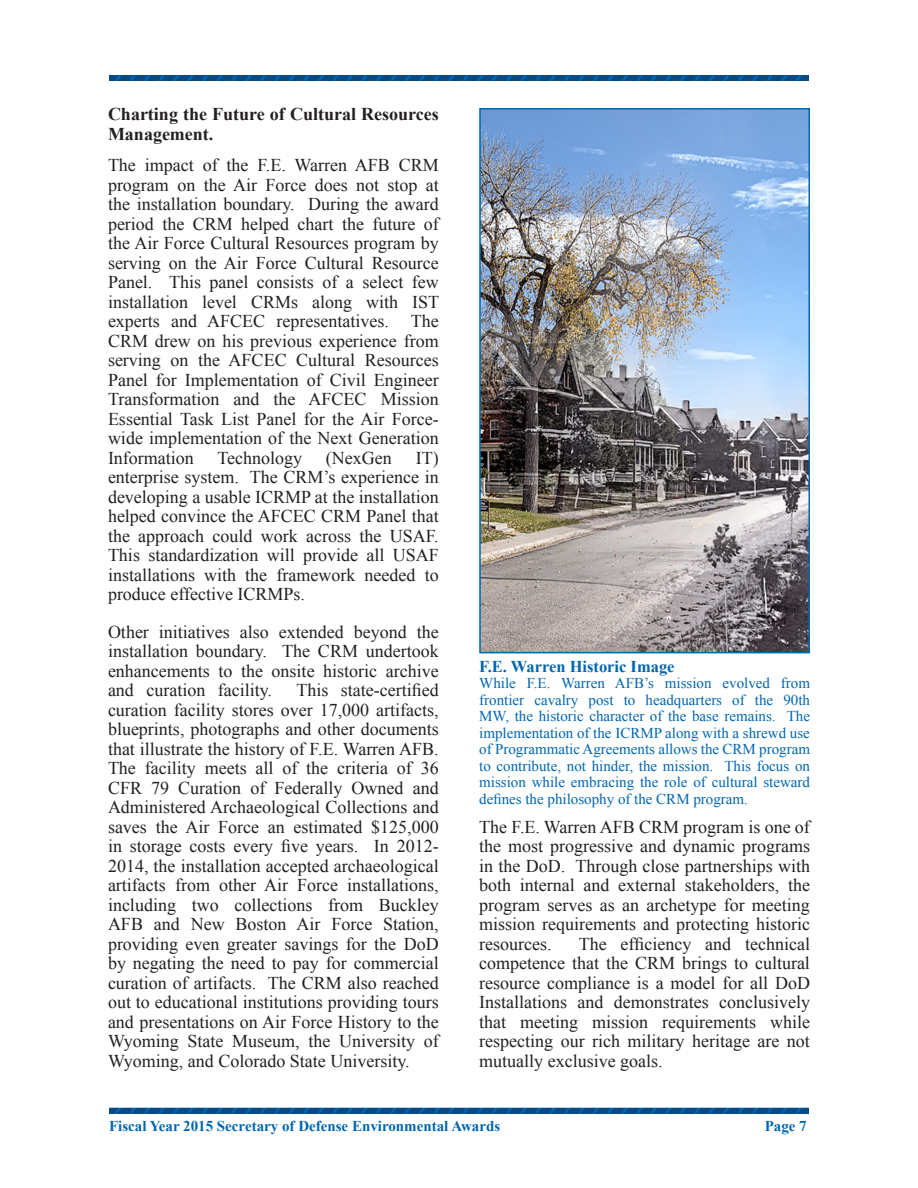
<style>
.page{position:relative;width:918px;height:1188px;background:#fff}
.page>*{position:absolute;margin:0;border:0;box-sizing:border-box;transform-origin:0 0}
.t1{font:18px/19.5px "Times New Roman";color:#231f20;text-align:justify}
.t2{font:700 18px/19.5px "Times New Roman";color:#231f20}
.t3{font:700 16.5px "Times New Roman";color:#0066b0}
.t4{font:15px/16.5px "Times New Roman";color:#0066b0;text-align:justify}
.t5{font:700 15px "Times New Roman";color:#0066b0}
</style>
<div class="page">
<svg style="left:109px;top:1108px;width:700px;height:5px;background:#06508b"></svg>
<svg style="left:109px;top:75px;width:700px;height:6px;background:#064f8a"></svg>
<img style="left:482px;top:111px;width:325px;height:539px">
<div style="left:479px;top:108px;width:331px;height:545px;border:2px solid #0066b0"></div>
<p class="t2" style="left:108px;top:104px;width:332px">Charting the Future of Cultural Resources<br>Management.</p>
<p class="t1" style="left:108px;top:155px;width:333px">The impact of the F.E. Warren AFB CRM program on the Air Force does not stop at the installation boundary. During the award period the CRM helped chart the future of the Air Force Cultural Resources program by serving on the Air Force Cultural Resource Panel. This panel consists of a select few installation level CRMs along with IST experts and AFCEC representatives. The CRM drew on his previous experience from serving on the AFCEC Cultural Resources Panel for Implementation of Civil Engineer Transformation and the AFCEC Mission Essential Task List Panel for the Air Force&shy;wide implementation of the Next Generation Information</p>
<p class="t1" style="left:108px;top:448px;width:332px;text-indent:308px">IT) enterprise system. The CRM’s experience in developing a usable ICRMP at the installation helped convince the AFCEC CRM Panel that the approach could work across the USAF.<br>This standardization will provide all USAF installations with the framework needed to produce effective ICRMPs.</p>
<p class="t1" style="left:108px;top:622px;width:332px">Other initiatives also extended beyond the installation boundary. The CRM undertook enhancements to the onsite historic archive and curation facility.</p>
<p class="t1" style="left:217px;top:448px;width:86px">Technology</p>
<p class="t1" style="left:326px;top:448px;width:67px">(NexGen</p>
<p class="t1" style="left:108px;top:680px;width:332px;text-indent:188px">This state-certified curation facility stores over 17,000 artifacts, blueprints, photographs and other documents that illustrate the history of F.E. Warren AFB.<br>The facility meets all of the criteria of 36<br>CFR 79 Curation of Federally Owned and Administered Archaeological Collections and saves the Air Force an estimated $125,000 in storage costs every five years. In 2012- 2014, the installation accepted archaeological artifacts from other Air Force installations, including two collections from Buckley AFB and New Boston Air Force Station, providing even greater savings for the DoD by negating the need to pay for commercial curation of artifacts. The CRM also reached out to educational institutions providing tours and presentations on Air Force History to the Wyoming State Museum, the University of Wyoming, and Colorado State University.</p>
<p class="t3" style="left:479px;top:655px;width:197px">F.E. Warren Historic Image</p>
<p class="t4" style="left:479px;top:675px;width:332px">While F.E. Warren AFB’s mission evolved from frontier cavalry post to headquarters of the 90th MW, the historic character of the base remains. The implementation of the ICRMP along with a shrewd use of Programmatic Agreements allows the CRM program to contribute, not hinder, the mission. This focus on mission while embracing the role of cultural steward defines the philosophy of the CRM program.</p>
<p class="t1" style="left:479px;top:817px;width:332px">The F.E. Warren AFB CRM program is one of the most progressive and dynamic programs in the DoD. Through close partnerships with both internal and external stakeholders, the program serves as an archetype for meeting mission requirements and protecting historic resources.</p>
<p class="t1" style="left:479px;top:934px;width:332px;text-indent:100px">The efficiency and technical competence that the CRM brings to cultural resource compliance is a model for all DoD Installations and demonstrates conclusively that meeting mission requirements while respecting our rich military heritage are not mutually exclusive goals.</p>
<p class="t5" style="left:109px;top:1115px;width:393px">Fiscal Year 2015 Secretary of Defense Environmental Awards</p>
<p class="t5" style="left:765px;top:1115px;width:44px">Page 7</p>
</div>
